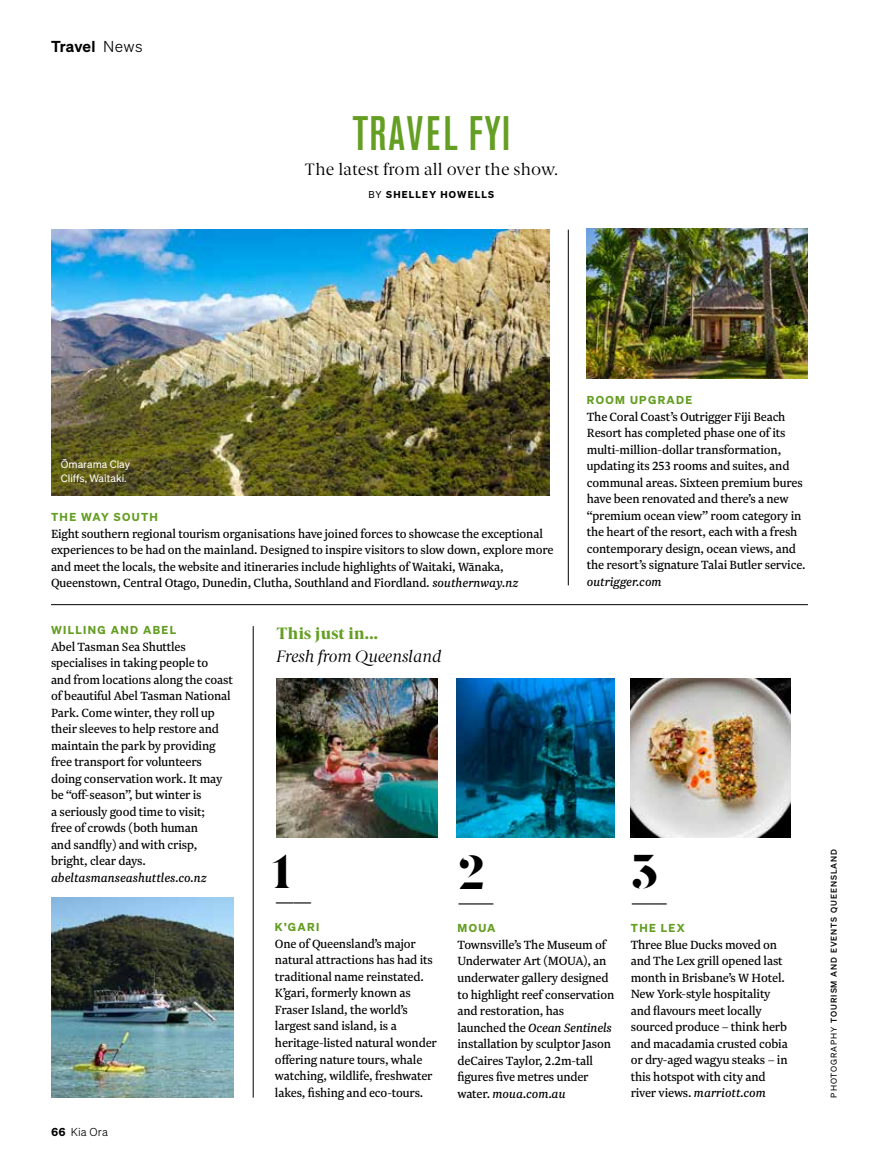
<style>
.page{position:relative;width:893px;height:1170px;background:#fff}
.page>*{position:absolute;margin:0;border:0;box-sizing:border-box;transform-origin:0 0}
.t1{font:500 condensed 48px "Akzidenz Grotesk BE";letter-spacing:.045em;color:#649e22}
.t2{font:800 48px "Berlingske Serif St";color:#000}
.t3{font:300 19.5px "Air New Zealand Sans";color:#000}
.t4{font:16.5px "Berlingske Serif";letter-spacing:.02em;color:#000}
.t5{font:italic 16.5px "Berlingske Serif";letter-spacing:-.005em;color:#000}
.t6{font:800 16.5px "Berlingske Serif";letter-spacing:.02em;color:#649e22}
.t7{font:600 15.45px "Air New Zealand Sans";letter-spacing:.005em;color:#000}
.t8{font:13.95px/16.5px "Air Newzald";letter-spacing:-.01em;color:#000}
.t9{font:italic 13.95px "Air Newzald";color:#000}
.t10{font:700 11.25px "Air New Zealand Sans";letter-spacing:.12em;color:#649e22}
.t11{font:300 11.25px "Air New Zealand Sans";letter-spacing:.005em;color:#000}
.t12{font:10.5px/13.5px "Air New Zealand Sans";color:#fff}
.t13{font:700 9.75px "Air New Zealand Sans";letter-spacing:.12em;color:#000}
.t14{font:500 8.25px "Air New Zealand Sans";letter-spacing:.12em;color:#000}
.s1{font-weight:300}
.s2{font-weight:400}
.s3{font-style:italic}
.s4{font-weight:700}
</style>
<div class="page">
<hr style="left:51px;top:604px;width:757px;height:1px;background:#000">
<img style="left:51px;top:230px;width:499px;height:265px">
<hr style="left:253px;top:626px;width:1px;height:471px;background:#000">
<hr style="left:568px;top:230px;width:1px;height:355px;background:#000">
<img style="left:51px;top:897px;width:183px;height:200px">
<img style="left:587px;top:229px;width:221px;height:149px">
<img style="left:457px;top:678px;width:157px;height:159px">
<img style="left:630px;top:678px;width:160px;height:159px">
<img style="left:276px;top:678px;width:162px;height:159px">
<p class="t7" style="left:51px;top:36px;width:93px">Travel <span class="s1">News</span></p>
<h1 class="t1" style="left:352px;top:106px;width:159px">TRAVEL FYI</h1>
<p class="t4" style="left:304px;top:159px;width:255px">The latest from all over the show.</p>
<p class="t13" style="left:368px;top:189px;width:127px"><span class="s2">BY</span> SHELLEY HOWELLS</p>
<p class="t10" style="left:587px;top:393px;width:107px">ROOM UPGRADE</p>
<p class="t8" style="left:587px;top:408px;width:220px">The Coral Coast’s Outrigger Fiji Beach Resort has completed phase one of its multi-million-dollar transformation, updating its 253 rooms and suites, and communal areas. Sixteen premium bures have been renovated and there’s a new “premium ocean view” room category in the heart of the resort, each with a fresh contemporary design, ocean views, and the resort’s signature Talai Butler service.</p>
<p class="t9" style="left:587px;top:573px;width:76px">outrigger.com</p>
<p class="t12" style="left:61px;top:457px;width:71px">Ōmarama Clay<br>Cliffs, Waitaki.</p>
<p class="t10" style="left:51px;top:510px;width:108px">THE WAY SOUTH</p>
<p class="t8" style="left:51px;top:525px;width:504px">Eight southern regional tourism organisations have joined forces to showcase the exceptional experiences to be had on the mainland. Designed to inspire visitors to slow down, explore more and meet the locals, the website and itineraries include highlights of Waitaki, Wānaka, Queenstown, Central Otago, Dunedin, Clutha, Southland and Fiordland<span class="s3">. southernway.nz</span></p>
<p class="t10" style="left:51px;top:623px;width:127px">WILLING AND ABEL</p>
<p class="t8" style="left:51px;top:638px;width:183px">Abel Tasman Sea Shuttles specialises in taking people to<br>and from locations along the coast of beautiful Abel Tasman National<br>Park. Come winter, they roll up their sleeves to help restore and maintain the park by providing free transport for volunteers doing conservation work. It may be “off-season”, but winter is<br>a seriously good time to visit;<br>free of crowds (both human<br>and sandfly) and with crisp, bright, clear days.</p>
<p class="t9" style="left:51px;top:869px;width:157px">abeltasmanseashuttles.co.nz</p>
<p class="t6" style="left:276px;top:621px;width:103px">This just in...</p>
<p class="t5" style="left:276px;top:644px;width:167px">Fresh from Queensland</p>
<h1 class="t2" style="left:267px;top:836px;width:30px">1</h1>
<h2 class="t3" style="left:275px;top:891px;width:39px">——</h2>
<p class="t10" style="left:275px;top:920px;width:46px">K’GARI</p>
<p class="t8" style="left:275px;top:935px;width:163px">One of Queensland’s major natural attractions has had its traditional name reinstated.<br>K’gari, formerly known as<br>Fraser Island, the world’s largest sand island, is a heritage-listed natural wonder offering nature tours, whale watching, wildlife, freshwater lakes, fishing and eco-tours.</p>
<h1 class="t2" style="left:457px;top:837px;width:30px">2</h1>
<h2 class="t3" style="left:457px;top:892px;width:39px">——</h2>
<p class="t10" style="left:457px;top:921px;width:40px">MOUA</p>
<p class="t8" style="left:457px;top:936px;width:158px">Townsville’s The Museum of<br>Underwater Art (MOUA), an underwater gallery designed to highlight reef conservation and restoration, has launched the <span class="s3">Ocean Sentinels </span>installation by sculptor Jason deCaires Taylor, 2.2m-tall figures five metres under water. <span class="s3">moua.com.au</span></p>
<h1 class="t2" style="left:631px;top:837px;width:30px">3</h1>
<h2 class="t3" style="left:631px;top:892px;width:39px">——</h2>
<p class="t10" style="left:631px;top:920px;width:55px">THE LEX</p>
<p class="t8" style="left:631px;top:935px;width:159px">Three Blue Ducks moved on and The Lex grill opened last month in Brisbane’s W Hotel.<br>New York-style hospitality and flavours meet locally sourced produce – think herb and macadamia crusted cobia or dry-aged wagyu steaks – in this hotspot with city and river views. <span class="s3">marriott.com</span></p>
<p class="t11" style="left:51px;top:1125px;width:58px"><span class="s4">66</span> Kia Ora</p>
<p class="t14" style="left:829px;top:1097px;width:250px;rotate:-90deg"><span class="s2">PHOTOGRAPHY</span> TOURISM AND EVENTS QUEENSLAND</p>
</div>
